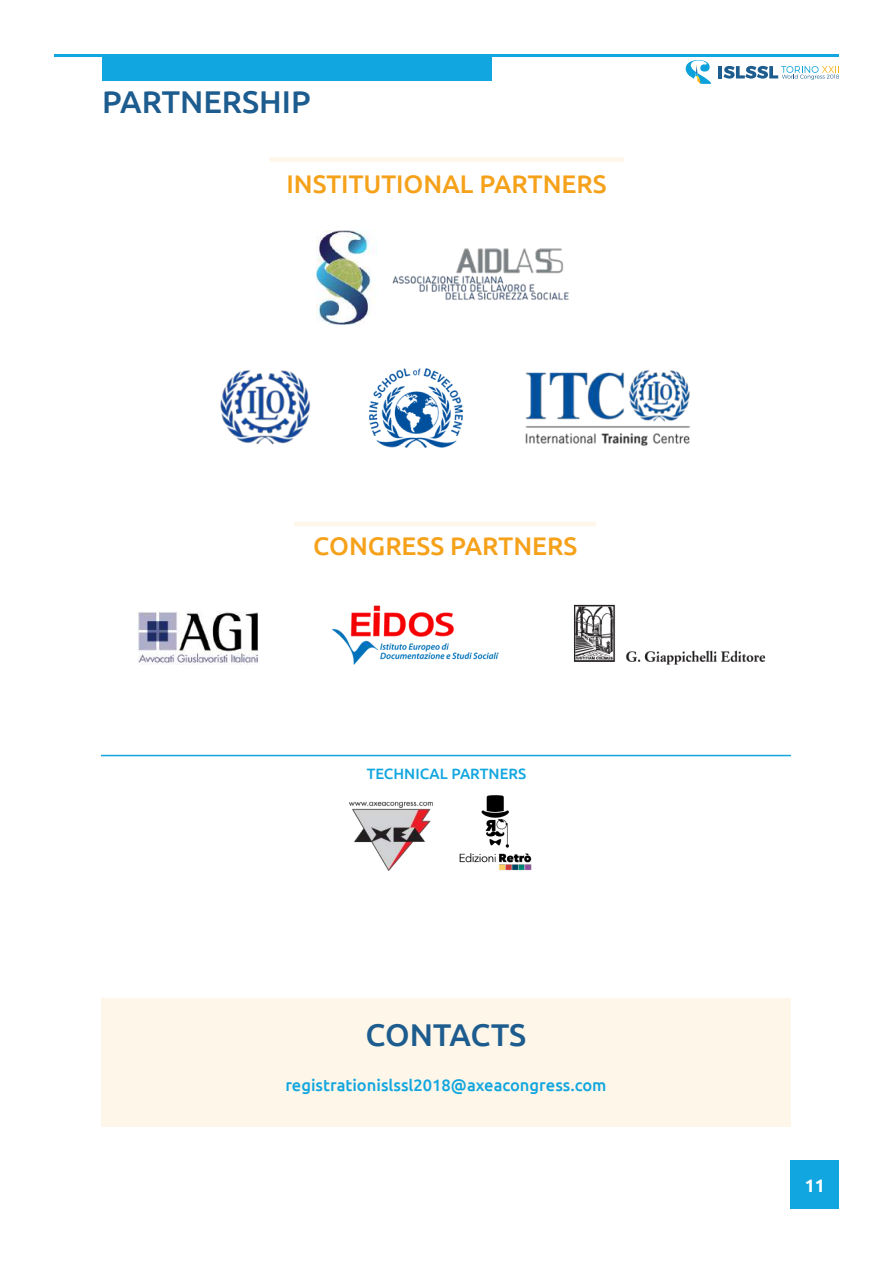
<style>
.page{position:relative;width:893px;height:1263px;background:#fff}
.page>*{position:absolute;margin:0;border:0;box-sizing:border-box;transform-origin:0 0}
.t1{font:500 31.5px "Ubuntu";color:#1d5c8e}
.t2{font:500 25.5px "Ubuntu";color:#f5a11a}
.t3{font:700 18px "Ubuntu";color:#fff}
.t4{font:500 16.5px "Ubuntu";color:#11a6df}
.t5{font:500 15px "Ubuntu";color:#11a6df}
</style>
<div class="page">
<div style="left:791px;top:1161px;width:48px;height:48px;background:#11a6df"></div>
<div style="left:102px;top:54px;width:390px;height:26px;background:#11a6df"></div>
<hr style="left:54px;top:54px;width:785px;height:2px;background:#11a6df">
<hr style="left:718px;top:66px;width:4px;height:12px;background:#1d5c8e">
<svg style="left:723px;top:66px;width:116px;height:14px"></svg>
<svg style="left:686px;top:60px;width:25px;height:24px"></svg>
<img style="left:695px;top:66px;width:5px;height:18px">
<div style="left:101px;top:998px;width:690px;height:129px;background:#fef6e8"></div>
<img style="left:317px;top:231px;width:57px;height:93px">
<img style="left:392px;top:248px;width:177px;height:52px">
<img style="left:220px;top:370px;width:91px;height:75px">
<img style="left:525px;top:369px;width:166px;height:77px">
<img style="left:574px;top:604px;width:191px;height:61px">
<img style="left:459px;top:795px;width:73px;height:76px">
<img style="left:369px;top:368px;width:94px;height:80px">
<img style="left:333px;top:605px;width:166px;height:60px">
<img style="left:138px;top:611px;width:120px;height:53px">
<img style="left:349px;top:801px;width:84px;height:70px">
<hr style="left:294px;top:522px;width:302px;height:4px;background:#fef6e8">
<div style="left:270px;top:157px;width:353px;height:5px;background:#fef6e8"></div>
<hr style="left:101px;top:755px;width:690px;height:1px;background:#11a6df">
<h1 class="t1" style="left:102px;top:82px;width:210px">PARTNERSHIP</h1>
<h2 class="t2" style="left:286px;top:167px;width:322px">INSTITUTIONAL PARTNERS</h2>
<h2 class="t2" style="left:313px;top:530px;width:265px">CONGRESS PARTNERS</h2>
<p class="t5" style="left:367px;top:764px;width:161px">TECHNICAL PARTNERS</p>
<h1 class="t1" style="left:366px;top:1014px;width:162px">CONTACTS</h1>
<p class="t4" style="left:285px;top:1074px;width:323px">registrationislssl2018@axeacongress.com</p>
<p class="t3" style="left:805px;top:1174px;width:22px">11</p>
</div>
